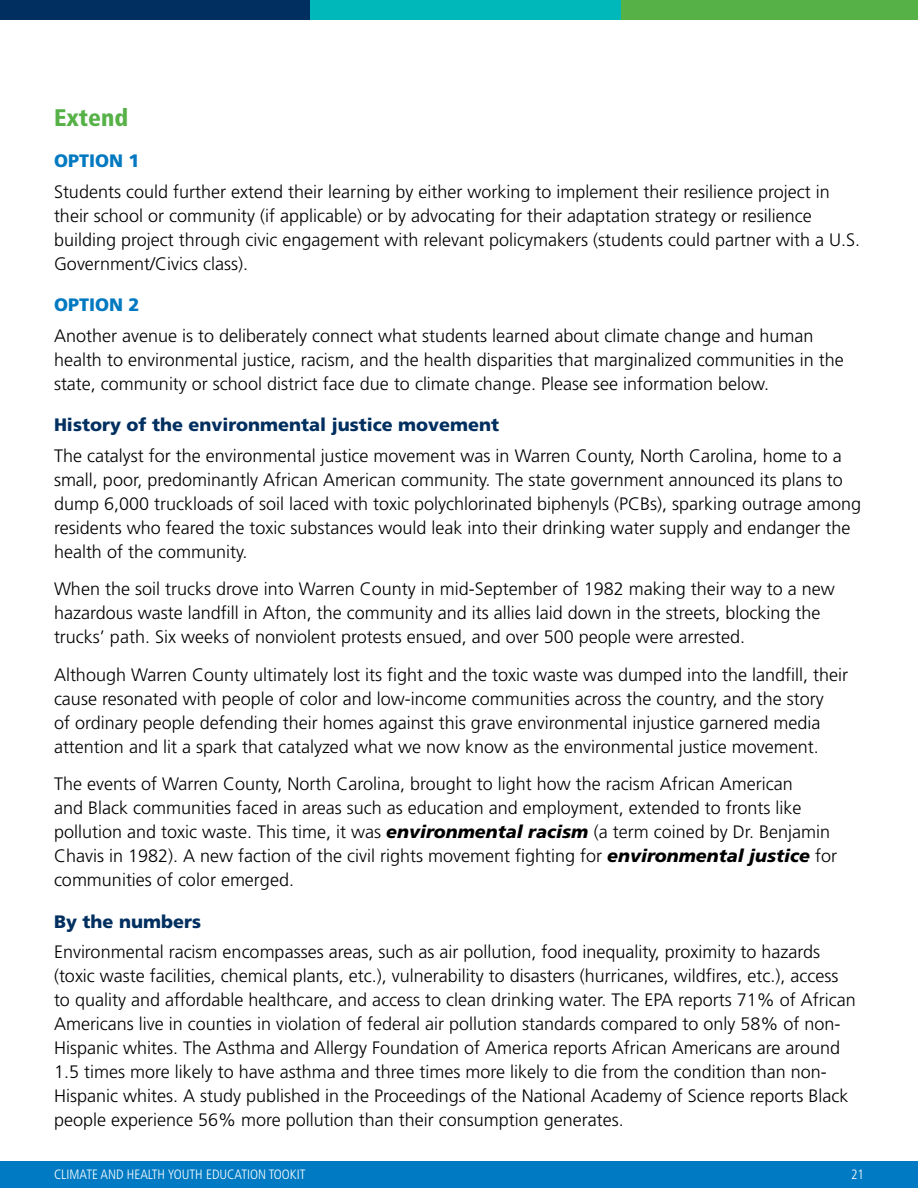
<style>
.page{position:relative;width:918px;height:1188px;background:#fff}
.page>*{position:absolute;margin:0;border:0;box-sizing:border-box;transform-origin:0 0}
.t1{font:900 condensed 24px "Frutiger";color:#56b146}
.t2{font:300 18px/24px "Frutiger";color:#000}
.t3{font:900 18px "Frutiger";color:#002f60}
.t4{font:900 18px "Frutiger";color:#0079c1}
.t5{font:300 condensed 13.5px "Frutiger";color:#fff}
.s1{font-weight:900;font-style:italic}
</style>
<div class="page">
<div style="left:0;top:1161px;width:918px;height:27px;background:#007bc3"></div>
<div style="left:0;top:0;width:310px;height:20px;background:#002f60"></div>
<div style="left:310px;top:0;width:311px;height:20px;background:#00b8ba"></div>
<div style="left:621px;top:0;width:297px;height:20px;background:#56b146"></div>
<h1 class="t1" style="left:54px;top:103px;width:76px">Extend</h1>
<p class="t4" style="left:54px;top:150px;width:87px">OPTION 1</p>
<p class="t2" style="left:54px;top:180px;width:808px">Students could further extend their learning by either working to implement their resilience project in their school or community (if applicable) or by advocating for their adaptation strategy or resilience building project through civic engagement with relevant policymakers (students could partner with a U.S.<br>Government/Civics class).</p>
<p class="t4" style="left:54px;top:294px;width:87px">OPTION 2</p>
<p class="t2" style="left:54px;top:324px;width:791px">Another avenue is to deliberately connect what students learned about climate change and human health to environmental justice, racism, and the health disparities that marginalized communities in the state, community or school district face due to climate change. Please see information below.</p>
<p class="t3" style="left:54px;top:414px;width:447px">History of the environmental justice movement</p>
<p class="t2" style="left:54px;top:444px;width:809px">The catalyst for the environmental justice movement was in Warren County, North Carolina, home to a small, poor, predominantly African American community. The state government announced its plans to dump 6,000 truckloads of soil laced with toxic polychlorinated biphenyls (PCBs), sparking outrage among residents who feared the toxic substances would leak into their drinking water supply and endanger the health of the community.</p>
<p class="t2" style="left:54px;top:577px;width:782px">When the soil trucks drove into Warren County in mid-September of 1982 making their way to a new hazardous waste landfill in Afton, the community and its allies laid down in the streets, blocking the trucks’ path. Six weeks of nonviolent protests ensued, and over 500 people were arrested.</p>
<p class="t2" style="left:54px;top:663px;width:796px">Although Warren County ultimately lost its fight and the toxic waste was dumped into the landfill, their cause resonated with people of color and low-income communities across the country, and the story<br>of ordinary people defending their homes against this grave environmental injustice garnered media attention and lit a spark that catalyzed what we now know as the environmental justice movement.</p>
<p class="t2" style="left:54px;top:772px;width:785px">The events of Warren County, North Carolina, brought to light how the racism African American<br>and Black communities faced in areas such as education and employment, extended to fronts like pollution and toxic waste. This time, it was <span class="s1">environmental racism</span> (a term coined by Dr. Benjamin Chavis in 1982). A new faction of the civil rights movement fighting for <span class="s1">environmental justice</span> for communities of color emerged.</p>
<p class="t3" style="left:54px;top:910px;width:149px">By the numbers</p>
<p class="t2" style="left:54px;top:940px;width:803px">Environmental racism encompasses areas, such as air pollution, food inequality, proximity to hazards (toxic waste facilities, chemical plants, etc.), vulnerability to disasters (hurricanes, wildfires, etc.), access to quality and affordable healthcare, and access to clean drinking water. The EPA reports 71% of African Americans live in counties in violation of federal air pollution standards compared to only 58% of non-Hispanic whites. The Asthma and Allergy Foundation of America reports African Americans are around 1.5 times more likely to have asthma and three times more likely to die from the condition than non-Hispanic whites. A study published in the Proceedings of the National Academy of Science reports Black people experience 56% more pollution than their consumption generates.</p>
<p class="t5" style="left:54px;top:1167px;width:253px">CLIMATE AND HEALTH YOUTH EDUCATION TOOKIT</p>
<p class="t5" style="left:851px;top:1167px;width:14px">21</p>
</div>
